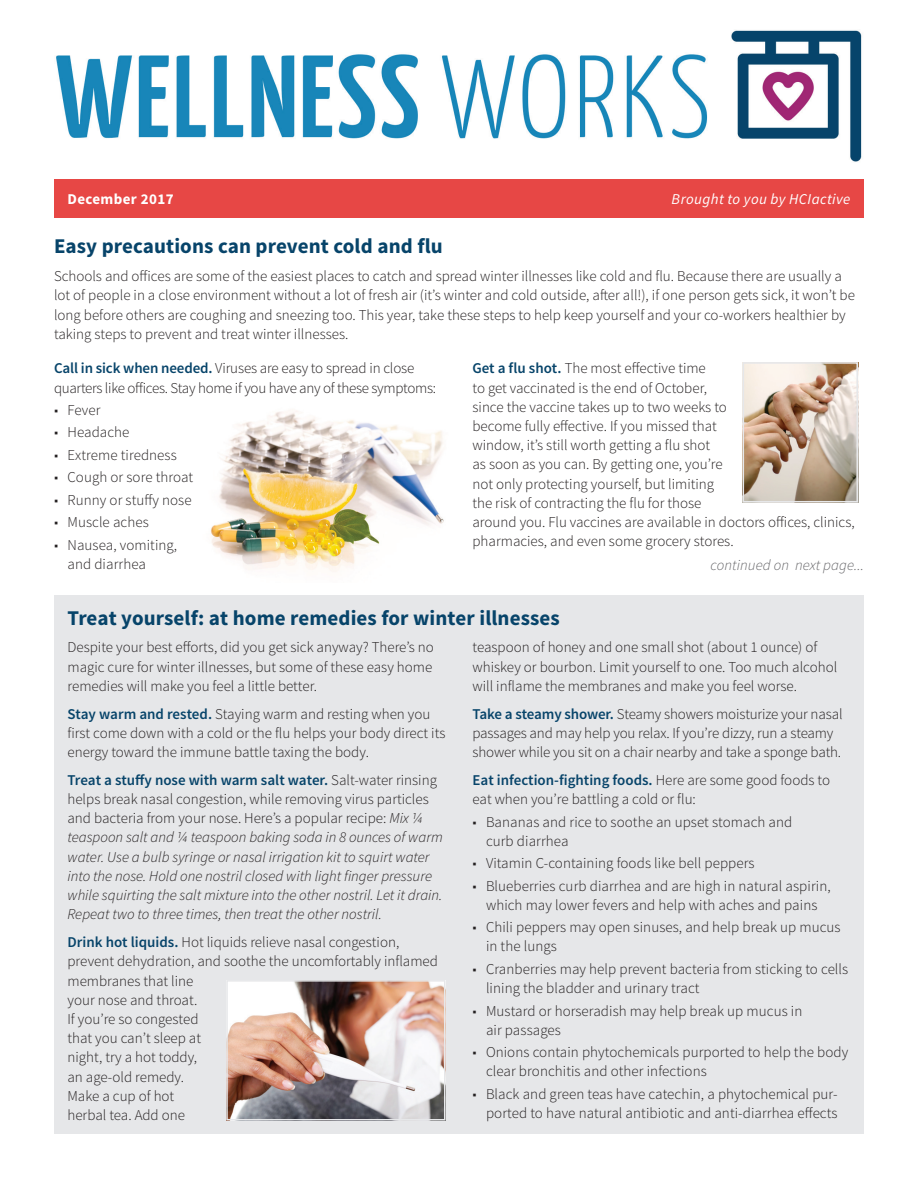
<style>
.page{position:relative;width:918px;height:1188px;background:#fff}
.page>*{position:absolute;margin:0;border:0;box-sizing:border-box;transform-origin:0 0}
.t1{font:700 21px "Source Sans Pro";letter-spacing:.005em;color:#07446a}
.t2{font:300 15px/19.2px "Source Sans Pro";color:#231f20}
.t3{font:italic 300 15px/19.2px "Source Sans Pro";color:#231f20}
.t4{font:300 15px/19.2px "Source Sans Pro";letter-spacing:-.02em;color:#231f20}
.t5{font:italic 15px "Source Sans Pro";letter-spacing:.025em;color:#fff}
.t6{font:italic 300 15px "Source Sans Pro";letter-spacing:.005em;color:#636366}
.t7{font:700 15px "Source Sans Pro";letter-spacing:.025em;color:#fff}
.s1{font-weight:600;color:#07446a}
.s2{font-weight:600;font-style:normal;color:#07446a}
.s3{font-style:normal}
</style>
<div class="page">
<img style="left:211px;top:411px;width:233px;height:161px">
<img style="left:56px;top:30px;width:806px;height:132px">
<div style="left:54px;top:179px;width:810px;height:39px;background:#e74745"></div>
<div style="left:54px;top:595px;width:810px;height:539px;background:#e6e7e9"></div>
<img style="left:229px;top:983px;width:214px;height:134px">
<div style="left:226px;top:980px;width:220px;height:140px;border:2px solid #e6e7e9"></div>
<img style="left:742px;top:362px;width:113px;height:141px">
<div style="left:743px;top:362px;width:115px;height:141px;border:2px solid #e6e7e9"></div>
<p class="t7" style="left:68px;top:189px;width:108px">December 2017</p>
<p class="t5" style="left:672px;top:190px;width:180px">Brought to you by HCIactive</p>
<h1 class="t1" style="left:54px;top:233px;width:390px">Easy precautions can prevent cold and flu</h1>
<p class="t2" style="left:54px;top:267px;width:803px">Schools and offices are some of the easiest places to catch and spread winter illnesses like cold and flu. Because there are usually a lot of people in a close environment without a lot of fresh air (it’s winter and cold outside, after all!), if one person gets sick, it won’t be long before others are coughing and sneezing too. This year, take these steps to help keep yourself and your co-workers healthier by taking steps to prevent and treat winter illnesses.</p>
<p class="t4" style="left:54px;top:359px;width:384px"><span class="s1">Call in sick when needed.</span> Viruses are easy to spread in close quarters like offices. Stay home if you have any of these symptoms:</p>
<p class="t2" style="left:54px;top:401px;width:48px">■ Fever</p>
<p class="t2" style="left:54px;top:423px;width:77px">■ Headache</p>
<p class="t2" style="left:54px;top:445px;width:124px">■ Extreme tiredness</p>
<p class="t2" style="left:54px;top:468px;width:141px">■ Cough or sore throat</p>
<p class="t2" style="left:54px;top:490px;width:139px">■ Runny or stuffy nose</p>
<p class="t2" style="left:54px;top:513px;width:96px">■ Muscle aches</p>
<p class="t2" style="left:68px;top:535px;width:111px;text-indent:-14px">■ Nausea, vomiting, and diarrhea</p>
<p class="t2" style="left:472px;top:359px;width:384px"><span class="s1">Get a flu shot.</span> The most effective time<br>to get vaccinated is the end of October,<br>since the vaccine takes up to two weeks to<br>become fully effective. If you missed that<br>window, it’s still worth getting a flu shot<br>as soon as you can. By getting one, you’re<br>not only protecting yourself, but limiting<br>the risk of contracting the flu for those<br>around you. Flu vaccines are available in doctors offices, clinics, pharmacies, and even some grocery stores.</p>
<p class="t6" style="left:711px;top:556px;width:155px">continued on next page...</p>
<h1 class="t1" style="left:68px;top:604px;width:494px">Treat yourself: at home remedies for winter illnesses</h1>
<p class="t2" style="left:68px;top:638px;width:368px;text-align:justify">Despite your best efforts, did you get sick anyway? There’s no magic cure for winter illnesses, but some of these easy home remedies will make you feel a little better.</p>
<p class="t2" style="left:68px;top:704px;width:379px"><span class="s1">Stay warm and rested.</span> Staying warm and resting when you first come down with a cold or the flu helps your body direct its energy toward the immune battle taxing the body.</p>
<p class="t3" style="left:68px;top:770px;width:377px"><span class="s2">Treat a stuffy nose with warm salt water.</span> <span class="s3">Salt-water rinsing helps break nasal congestion, while removing virus particles and bacteria from your nose. Here’s a popular recipe:</span> Mix ¼ teaspoon salt and ¼ teaspoon baking soda in 8 ounces of warm water. Use a bulb syringe or nasal irrigation kit to squirt water into the nose. Hold one nostril closed with light finger pressure while squirting the salt mixture into the other nostril. Let it drain.<br>Repeat two to three times, then treat the other nostril.</p>
<p class="t2" style="left:68px;top:933px;width:372px"><span class="s1">Drink hot liquids.</span> Hot liquids relieve nasal congestion, prevent dehydration, and soothe the uncomfortably inflamed membranes that line<br>your nose and throat.<br>If you’re so congested<br>that you can’t sleep at<br>night, try a hot toddy,<br>an age-old remedy.<br>Make a cup of hot<br>herbal tea. Add one</p>
<p class="t2" style="left:472px;top:638px;width:366px">teaspoon of honey and one small shot (about 1 ounce) of whiskey or bourbon. Limit yourself to one. Too much alcohol will inflame the membranes and make you feel worse.</p>
<p class="t2" style="left:472px;top:704px;width:372px"><span class="s1">Take a steamy shower.</span> Steamy showers moisturize your nasal passages and may help you relax. If you’re dizzy, run a steamy shower while you sit on a chair nearby and take a sponge bath.</p>
<p class="t2" style="left:472px;top:770px;width:359px"><span class="s1">Eat infection-fighting foods.</span> Here are some good foods to eat when you’re battling a cold or flu:</p>
<p class="t2" style="left:486px;top:812px;width:308px;text-indent:-14px">■ Bananas and rice to soothe an upset stomach and curb diarrhea</p>
<p class="t2" style="left:472px;top:854px;width:284px">■ Vitamin C-containing foods like bell peppers</p>
<p class="t2" style="left:472px;top:876px;width:360px;text-align:center">■ Blueberries curb diarrhea and are high in natural aspirin, which may lower fevers and help with aches and pains</p>
<p class="t2" style="left:486px;top:918px;width:356px;text-indent:-14px">■ Chili peppers may open sinuses, and help break up mucus in the lungs</p>
<p class="t2" style="left:486px;top:959px;width:364px;text-indent:-14px">■ Cranberries may help prevent bacteria from sticking to cells lining the bladder and urinary tract</p>
<p class="t2" style="left:486px;top:1001px;width:318px;text-indent:-14px">■ Mustard or horseradish may help break up mucus in air passages</p>
<p class="t2" style="left:486px;top:1043px;width:364px;text-indent:-14px">■ Onions contain phytochemicals purported to help the body clear bronchitis and other infections</p>
<p class="t2" style="left:472px;top:1084px;width:367px;text-align:right">■ Black and green teas have catechin, a phytochemical pur&shy;ported to have natural antibiotic and anti-diarrhea effects</p>
</div>
